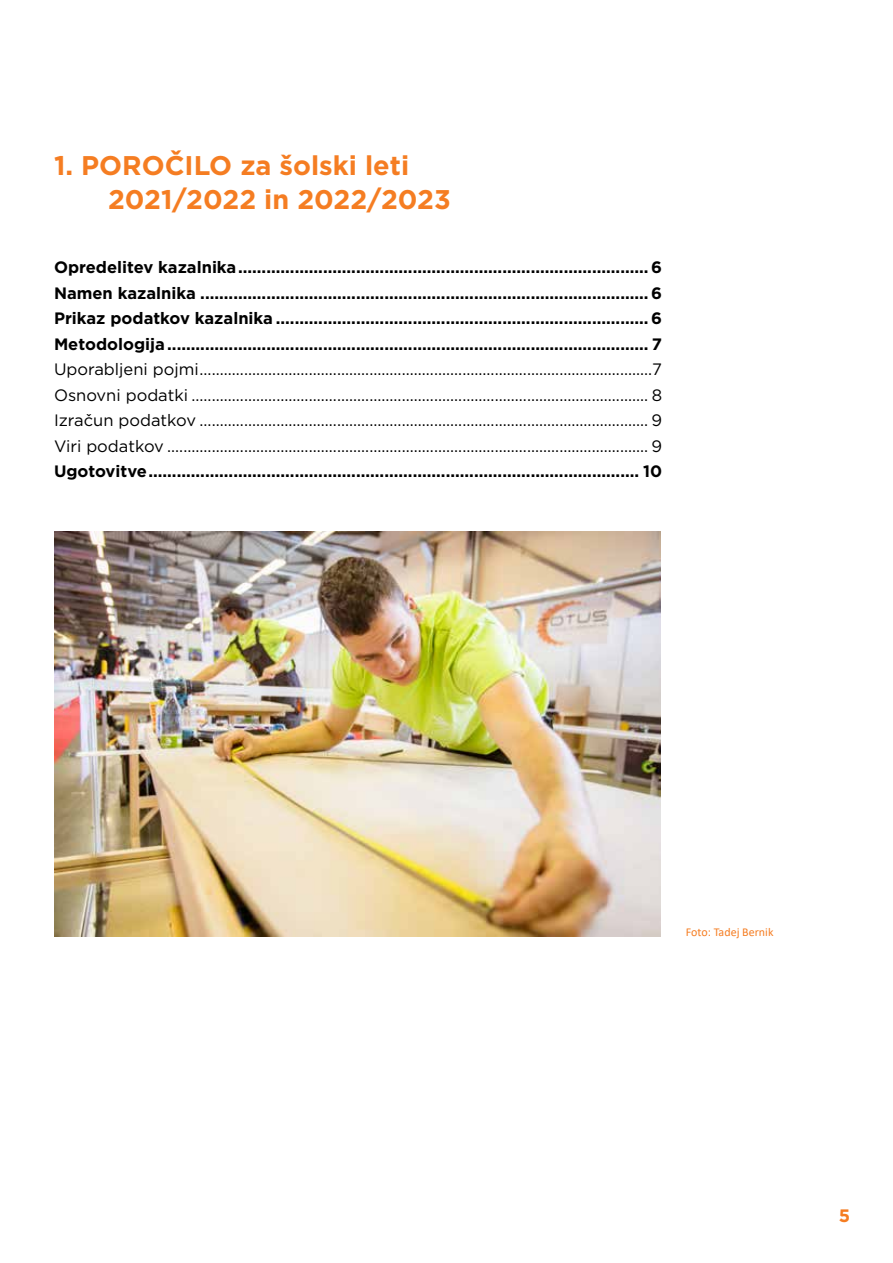
<style>
.page{position:relative;width:893px;height:1263px;background:#fff}
.page>*{position:absolute;margin:0;border:0;box-sizing:border-box;transform-origin:0 0}
.t1{font:700 27px/34.5px "Gotham OT";color:#f57d22}
.t2{font:700 18px "Gotham OT";color:#f57d22}
.t3{font:700 16.5px/25.5px "Gotham OT";color:#000;text-align:justify}
.t4{font:16.5px/25.5px "Gotham OT";color:#000;text-align:justify}
.t5{font:12px "Calibri";color:#f57d22}
</style>
<div class="page">
<img style="left:54px;top:531px;width:607px;height:405px">
<h1 class="t1" style="left:108px;top:147px;width:344px;text-indent:-54px">1. POROČILO za šolski leti<br>2021/2022 in 2022/2023</h1>
<p class="t3" style="left:54px;top:254px;width:610px">Opredelitev kazalnika.......................................................................................6<br>Namen kazalnika ...............................................................................................6<br>Prikaz podatkov kazalnika ...............................................................................6<br>Metodologija...................................................................................................... 7</p>
<p class="t4" style="left:54px;top:356px;width:610px">Uporabljeni pojmi................................................................................................................7<br>Osnovni podatki ................................................................................................................. 8<br>Izračun podatkov ............................................................................................................... 9<br>Viri podatkov ....................................................................................................................... 9</p>
<p class="t3" style="left:54px;top:458px;width:610px">Ugotovitve........................................................................................................ 10</p>
<p class="t5" style="left:686px;top:924px;width:89px">Foto: Tadej Bernik</p>
<p class="t2" style="left:839px;top:1205px;width:13px">5</p>
</div>
